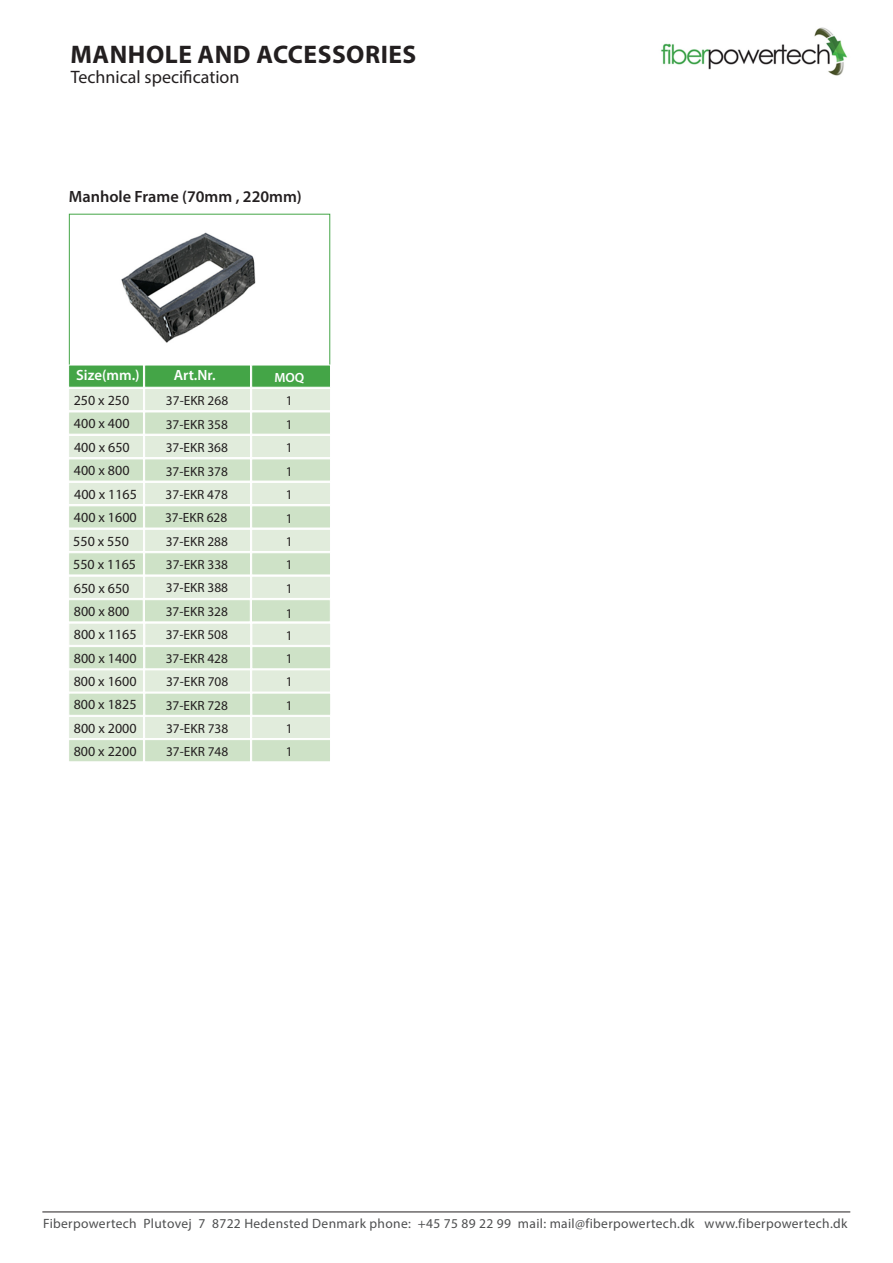
<style>
.page{position:relative;width:893px;height:1263px;background:#fff}
.page>*{position:absolute;margin:0;border:0;box-sizing:border-box;transform-origin:0 0}
.t1{font:700 25.5px "Myriad Pro";letter-spacing:.02em;color:#231f20}
.t2{font:18px "Myriad Pro";color:#231f20}
.t3{font:600 16.35px "Myriad Pro";color:#231f20}
.t4{font:600 14.85px "Myriad Pro";color:#fff}
.t5{font:14.1px "Myriad Pro";color:#231f20}
.t6{font:13.5px "Myriad Pro";letter-spacing:.025em;color:#4e4f50}
.t7{font:13.35px "Myriad Pro";color:#231f20}
.t8{font:600 13.35px "Myriad Pro";color:#fff}
</style>
<div class="page">
<div style="left:69px;top:214px;width:261px;height:152px;background:#fff;border:1px solid #44a547"></div>
<div style="left:68px;top:365px;width:76px;height:23px;background:#44a547;border:1px solid #fff"></div>
<div style="left:68px;top:388px;width:76px;height:23px;background:#e1ecdc;border:1px solid #fff"></div>
<div style="left:68px;top:482px;width:76px;height:23px;background:#e1ecdc;border:1px solid #fff"></div>
<div style="left:68px;top:412px;width:76px;height:22px;background:#cee2c7;border:1px solid #fff"></div>
<div style="left:68px;top:505px;width:76px;height:23px;background:#cee2c7;border:1px solid #fff"></div>
<div style="left:68px;top:435px;width:76px;height:23px;background:#e1ecdc;border:1px solid #fff"></div>
<div style="left:68px;top:529px;width:76px;height:23px;background:#e1ecdc;border:1px solid #fff"></div>
<div style="left:68px;top:458px;width:76px;height:23px;background:#cee2c7;border:1px solid #fff"></div>
<div style="left:68px;top:552px;width:76px;height:23px;background:#cee2c7;border:1px solid #fff"></div>
<div style="left:68px;top:623px;width:76px;height:23px;background:#e1ecdc;border:1px solid #fff"></div>
<div style="left:68px;top:576px;width:76px;height:23px;background:#e1ecdc;border:1px solid #fff"></div>
<div style="left:68px;top:646px;width:76px;height:23px;background:#cee2c7;border:1px solid #fff"></div>
<div style="left:68px;top:669px;width:76px;height:23px;background:#e1ecdc;border:1px solid #fff"></div>
<div style="left:68px;top:693px;width:76px;height:23px;background:#cee2c7;border:1px solid #fff"></div>
<div style="left:68px;top:716px;width:76px;height:23px;background:#e1ecdc;border:1px solid #fff"></div>
<div style="left:68px;top:739px;width:76px;height:23px;background:#cee2c7;border:1px solid #fff"></div>
<div style="left:68px;top:599px;width:76px;height:23px;background:#cee2c7;border:1px solid #fff"></div>
<div style="left:251px;top:365px;width:80px;height:23px;background:#44a547;border:1px solid #fff"></div>
<div style="left:251px;top:388px;width:80px;height:23px;background:#e1ecdc;border:1px solid #fff"></div>
<div style="left:251px;top:482px;width:80px;height:23px;background:#e1ecdc;border:1px solid #fff"></div>
<div style="left:251px;top:412px;width:80px;height:22px;background:#cee2c7;border:1px solid #fff"></div>
<div style="left:251px;top:505px;width:80px;height:23px;background:#cee2c7;border:1px solid #fff"></div>
<div style="left:251px;top:435px;width:80px;height:23px;background:#e1ecdc;border:1px solid #fff"></div>
<div style="left:251px;top:529px;width:80px;height:23px;background:#e1ecdc;border:1px solid #fff"></div>
<div style="left:251px;top:458px;width:80px;height:23px;background:#cee2c7;border:1px solid #fff"></div>
<div style="left:251px;top:552px;width:80px;height:23px;background:#cee2c7;border:1px solid #fff"></div>
<div style="left:251px;top:623px;width:80px;height:23px;background:#e1ecdc;border:1px solid #fff"></div>
<div style="left:251px;top:576px;width:80px;height:23px;background:#e1ecdc;border:1px solid #fff"></div>
<div style="left:251px;top:646px;width:80px;height:23px;background:#cee2c7;border:1px solid #fff"></div>
<div style="left:251px;top:669px;width:80px;height:23px;background:#e1ecdc;border:1px solid #fff"></div>
<div style="left:251px;top:693px;width:80px;height:23px;background:#cee2c7;border:1px solid #fff"></div>
<div style="left:251px;top:716px;width:80px;height:23px;background:#e1ecdc;border:1px solid #fff"></div>
<div style="left:251px;top:739px;width:80px;height:23px;background:#cee2c7;border:1px solid #fff"></div>
<div style="left:251px;top:599px;width:80px;height:23px;background:#cee2c7;border:1px solid #fff"></div>
<div style="left:144px;top:365px;width:107px;height:23px;background:#44a547;border:1px solid #fff"></div>
<div style="left:144px;top:388px;width:107px;height:23px;background:#e1ecdc;border:1px solid #fff"></div>
<div style="left:144px;top:482px;width:107px;height:23px;background:#e1ecdc;border:1px solid #fff"></div>
<div style="left:144px;top:412px;width:107px;height:22px;background:#cee2c7;border:1px solid #fff"></div>
<div style="left:144px;top:505px;width:107px;height:23px;background:#cee2c7;border:1px solid #fff"></div>
<div style="left:144px;top:435px;width:107px;height:23px;background:#e1ecdc;border:1px solid #fff"></div>
<div style="left:144px;top:529px;width:107px;height:23px;background:#e1ecdc;border:1px solid #fff"></div>
<div style="left:144px;top:458px;width:107px;height:23px;background:#cee2c7;border:1px solid #fff"></div>
<div style="left:144px;top:552px;width:107px;height:23px;background:#cee2c7;border:1px solid #fff"></div>
<div style="left:144px;top:623px;width:107px;height:23px;background:#e1ecdc;border:1px solid #fff"></div>
<div style="left:144px;top:576px;width:107px;height:23px;background:#e1ecdc;border:1px solid #fff"></div>
<div style="left:144px;top:646px;width:107px;height:23px;background:#cee2c7;border:1px solid #fff"></div>
<div style="left:144px;top:669px;width:107px;height:23px;background:#e1ecdc;border:1px solid #fff"></div>
<div style="left:144px;top:693px;width:107px;height:23px;background:#cee2c7;border:1px solid #fff"></div>
<div style="left:144px;top:716px;width:107px;height:23px;background:#e1ecdc;border:1px solid #fff"></div>
<div style="left:144px;top:739px;width:107px;height:23px;background:#cee2c7;border:1px solid #fff"></div>
<div style="left:144px;top:599px;width:107px;height:23px;background:#cee2c7;border:1px solid #fff"></div>
<img style="left:121px;top:232px;width:135px;height:111px">
<img style="left:661px;top:27px;width:186px;height:49px">
<hr style="left:42px;top:1211px;width:808px;height:1px;background:#231f20">
<p class="t1" style="left:71px;top:38px;width:347px">MANHOLE AND ACCESSORIES</p>
<p class="t2" style="left:71px;top:66px;width:170px">Technical specification</p>
<p class="t3" style="left:69px;top:186px;width:235px">Manhole Frame (70mm , 220mm)</p>
<p class="t4" style="left:76px;top:366px;width:65px">Size(mm.)</p>
<p class="t4" style="left:174px;top:366px;width:43px">Art.Nr.</p>
<p class="t5" style="left:74px;top:391px;width:57px">250 x 250</p>
<p class="t7" style="left:166px;top:392px;width:64px">37-EKR 268</p>
<p class="t5" style="left:74px;top:415px;width:57px">400 x 400</p>
<p class="t7" style="left:166px;top:416px;width:64px">37-EKR 358</p>
<p class="t5" style="left:74px;top:439px;width:57px">400 x 650</p>
<p class="t7" style="left:166px;top:440px;width:64px">37-EKR 368</p>
<p class="t5" style="left:74px;top:462px;width:57px">400 x 800</p>
<p class="t7" style="left:166px;top:463px;width:64px">37-EKR 378</p>
<p class="t5" style="left:74px;top:486px;width:64px">400 x 1165</p>
<p class="t7" style="left:166px;top:486px;width:64px">37-EKR 478</p>
<p class="t5" style="left:74px;top:508px;width:64px">400 x 1600</p>
<p class="t7" style="left:165px;top:509px;width:64px">37-EKR 628</p>
<p class="t5" style="left:73px;top:532px;width:57px">550 x 550</p>
<p class="t7" style="left:166px;top:533px;width:64px">37-EKR 288</p>
<p class="t5" style="left:73px;top:555px;width:64px">550 x 1165</p>
<p class="t7" style="left:166px;top:557px;width:64px">37-EKR 338</p>
<p class="t5" style="left:74px;top:579px;width:57px">650 x 650</p>
<p class="t5" style="left:74px;top:602px;width:57px">800 x 800</p>
<p class="t5" style="left:74px;top:649px;width:64px">800 x 1400</p>
<p class="t5" style="left:74px;top:673px;width:64px">800 x 1600</p>
<p class="t5" style="left:74px;top:696px;width:64px">800 x 1825</p>
<p class="t5" style="left:74px;top:719px;width:64px">800 x 2000</p>
<p class="t5" style="left:74px;top:742px;width:64px">800 x 2200</p>
<p class="t7" style="left:166px;top:580px;width:64px">37-EKR 388</p>
<p class="t7" style="left:166px;top:603px;width:64px">37-EKR 328</p>
<p class="t7" style="left:166px;top:650px;width:64px">37-EKR 428</p>
<p class="t7" style="left:166px;top:674px;width:64px">37-EKR 708</p>
<p class="t7" style="left:166px;top:697px;width:64px">37-EKR 728</p>
<p class="t7" style="left:166px;top:720px;width:64px">37-EKR 738</p>
<p class="t7" style="left:166px;top:743px;width:64px">37-EKR 748</p>
<p class="t7" style="left:166px;top:626px;width:64px">37-EKR 508</p>
<p class="t5" style="left:74px;top:626px;width:64px">800 x 1165</p>
<p class="t8" style="left:274px;top:369px;width:31px">MOQ</p>
<p class="t7" style="left:286px;top:392px;width:8px">1</p>
<p class="t7" style="left:286px;top:416px;width:8px">1</p>
<p class="t7" style="left:286px;top:439px;width:8px">1</p>
<p class="t7" style="left:286px;top:463px;width:8px">1</p>
<p class="t7" style="left:286px;top:486px;width:8px">1</p>
<p class="t7" style="left:286px;top:510px;width:8px">1</p>
<p class="t7" style="left:286px;top:533px;width:8px">1</p>
<p class="t7" style="left:286px;top:556px;width:8px">1</p>
<p class="t7" style="left:286px;top:580px;width:8px">1</p>
<p class="t7" style="left:286px;top:605px;width:8px">1</p>
<p class="t7" style="left:286px;top:628px;width:8px">1</p>
<p class="t7" style="left:286px;top:650px;width:8px">1</p>
<p class="t7" style="left:286px;top:674px;width:8px">1</p>
<p class="t7" style="left:286px;top:698px;width:8px">1</p>
<p class="t7" style="left:286px;top:721px;width:8px">1</p>
<p class="t7" style="left:286px;top:743px;width:8px">1</p>
<p class="t6" style="left:43px;top:1215px;width:806px">Fiberpowertech Plutovej 7 8722 Hedensted Denmark phone: +45 75 89 22 99 mail: mail@fiberpowertech.dk www.fiberpowertech.dk</p>
</div>
